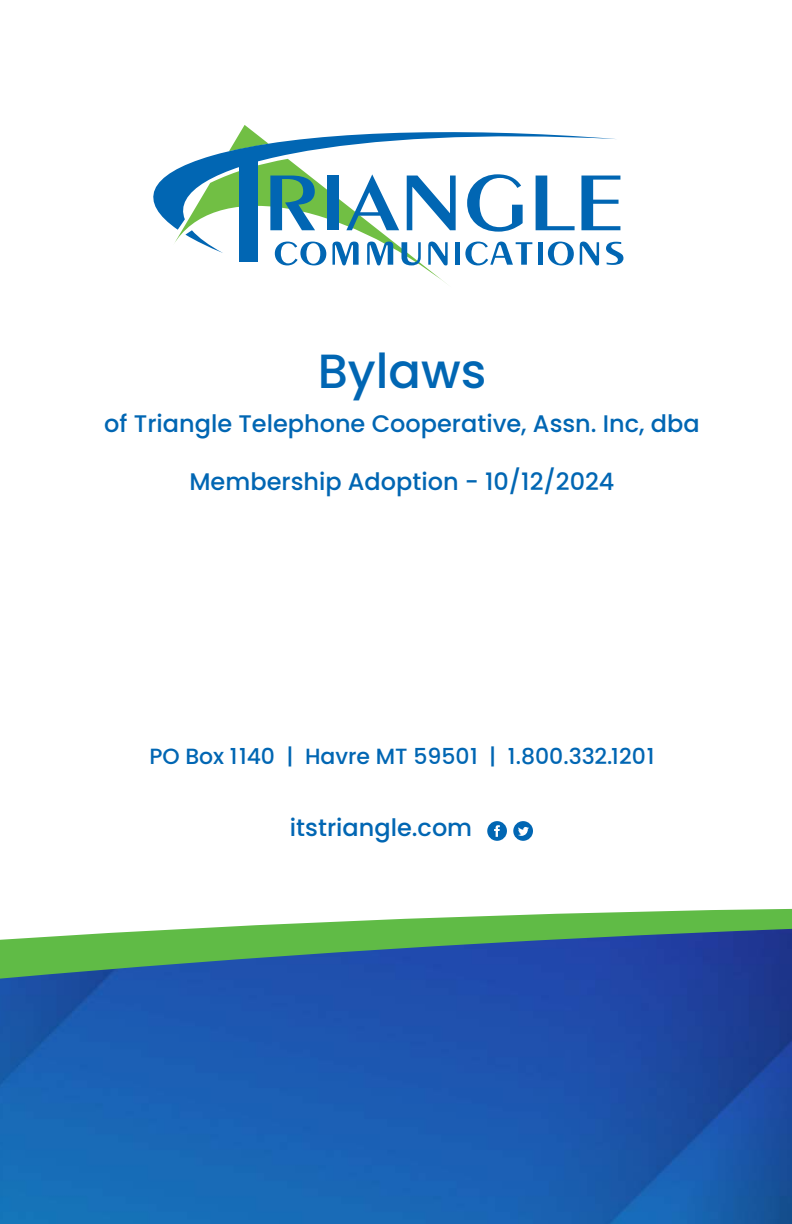
<style>
.page{position:relative;width:792px;height:1224px;background:#fff}
.page>*{position:absolute;margin:0;border:0;box-sizing:border-box;transform-origin:0 0}
.t1{font:500 48px "Poppins";color:#0166b3}
.t2{font:500 24px "Poppins";color:#0166b3}
.t3{font:500 22px "Poppins";color:#0166b3}
</style>
<div class="page">
<svg style="left:153px;top:125px;width:464px;height:128px"></svg>
<svg style="left:270px;top:176px;width:45px;height:54px"></svg>
<div style="left:327px;top:176px;width:12px;height:54px;background:#0166b3"></div>
<svg style="left:346px;top:174px;width:53px;height:56px"></svg>
<svg style="left:407px;top:176px;width:49px;height:54px"></svg>
<svg style="left:467px;top:174px;width:56px;height:58px"></svg>
<svg style="left:536px;top:176px;width:39px;height:54px"></svg>
<svg style="left:581px;top:176px;width:39px;height:54px"></svg>
<svg style="left:275px;top:242px;width:51px;height:23px"></svg>
<svg style="left:332px;top:242px;width:27px;height:23px"></svg>
<svg style="left:367px;top:242px;width:26px;height:23px"></svg>
<svg style="left:401px;top:242px;width:20px;height:23px"></svg>
<svg style="left:428px;top:242px;width:20px;height:23px"></svg>
<svg style="left:465px;top:242px;width:67px;height:23px"></svg>
<svg style="left:548px;top:242px;width:26px;height:23px"></svg>
<svg style="left:580px;top:242px;width:19px;height:23px"></svg>
<svg style="left:606px;top:242px;width:17px;height:23px"></svg>
<div style="left:455px;top:242px;width:5px;height:23px;background:#0166b3"></div>
<div style="left:538px;top:242px;width:5px;height:23px;background:#0166b3"></div>
<div style="left:240px;top:157px;width:18px;height:105px;background:#0166b3"></div>
<svg style="left:487px;top:821px;width:46px;height:20px"></svg>
<svg style="left:185px;top:908px;width:607px;height:21px;fill:#60bb46"></svg>
<img style="left:0;top:929px;width:792px;height:295px">
<p class="t1" style="left:318px;top:344px;width:170px">Bylaws</p>
<p class="t2" style="left:104px;top:410px;width:597px">of Triangle Telephone Cooperative, Assn. Inc, dba</p>
<p class="t2" style="left:189px;top:468px;width:427px">Membership Adoption - 10/12/2024</p>
<p class="t3" style="left:149px;top:744px;width:507px">PO Box 1140 | Havre MT 59501 | 1.800.332.1201</p>
<p class="t2" style="left:290px;top:814px;width:184px">itstriangle.com</p>
</div>
